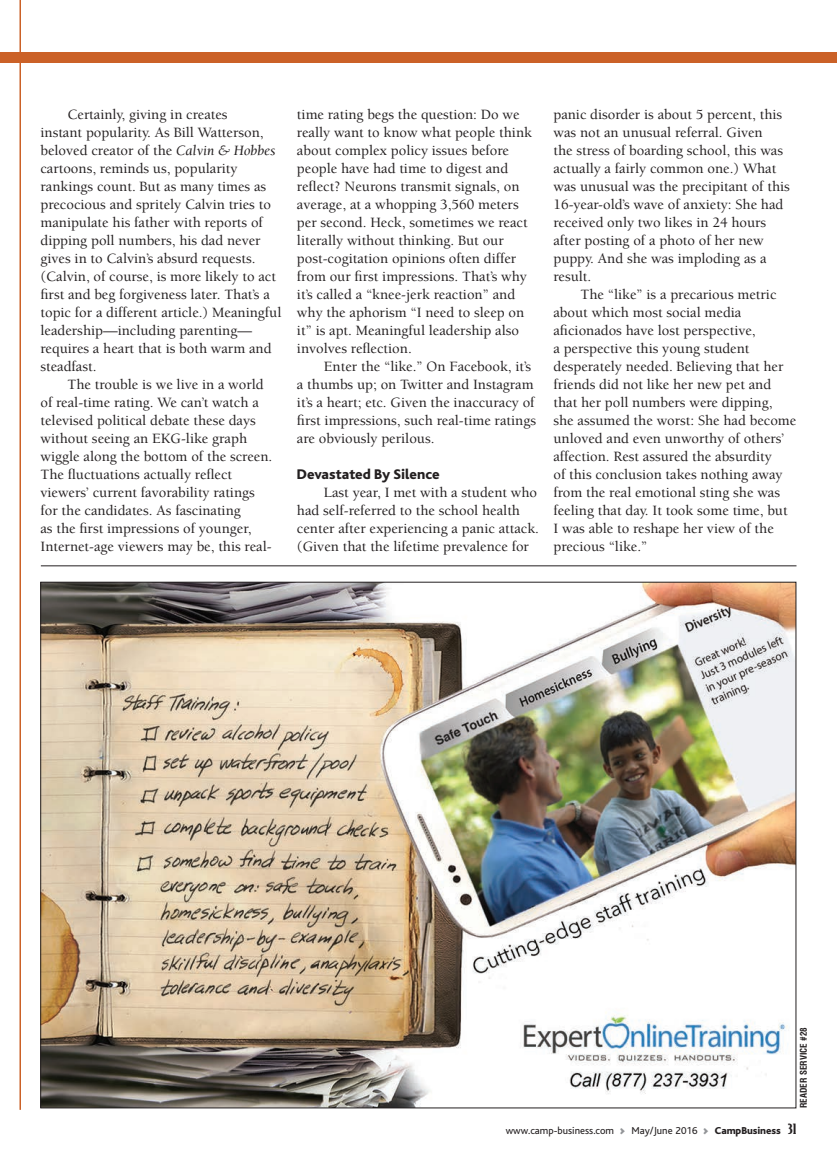
<style>
.page{position:relative;width:837px;height:1161px;background:#fff}
.page>*{position:absolute;margin:0;border:0;box-sizing:border-box;transform-origin:0 0}
.t1{font:500 14.7px/18px "Berkeley";color:#231f20}
.t2{font:800 14.7px "Bliss";color:#231f20}
.t3{font:10.5px "Bliss";color:#231f20}
.t4{font:700 condensed 9px "Helvetica";color:#231f20}
.s1{font-weight:400;font-style:italic}
.s2{font-family:"Bodega Serif";font-weight:900;font-size:19.5px;color:#939598}
.s3{font-weight:800}
.s4{font-family:"Bodega Serif";font-weight:900;font-size:13.5px}
</style>
<div class="page">
<hr style="left:41px;top:565px;width:756px;height:1px;background:#231f20">
<div style="left:0;top:52px;width:837px;height:10px;background:#cb6127"></div>
<hr style="left:20px;top:0;width:1px;height:1110px;background:#cb6127">
<img style="left:42px;top:584px;width:752px;height:522px">
<p class="t1" style="left:41px;top:105px;width:242px;text-indent:27px">Certainly, giving in creates<br>instant popularity. As Bill Watterson, beloved creator of the <span class="s1">Calvin &amp; Hobbes </span>cartoons, reminds us, popularity rankings count. But as many times as precocious and spritely Calvin tries to manipulate his father with reports of dipping poll numbers, his dad never gives in to Calvin’s absurd requests. (Calvin, of course, is more likely to act first and beg forgiveness later. That’s a topic for a different article.) Meaningful leadership—including parenting— requires a heart that is both warm and steadfast.</p>
<p class="t1" style="left:41px;top:376px;width:233px;text-indent:27px">The trouble is we live in a world of real-time rating. We can’t watch a televised political debate these days without seeing an EKG-like graph wiggle along the bottom of the screen.<br>The fluctuations actually reflect viewers’ current favorability ratings for the candidates. As fascinating<br>as the first impressions of younger, Internet-age viewers may be, this real-</p>
<p class="t1" style="left:297px;top:106px;width:237px">time rating begs the question: Do we really want to know what people think about complex policy issues before people have had time to digest and reflect? Neurons transmit signals, on average, at a whopping 3,560 meters per second. Heck, sometimes we react literally without thinking. But our post-cogitation opinions often differ from our first impressions. That’s why it’s called a “knee-jerk reaction” and why the aphorism “I need to sleep on it” is apt. Meaningful leadership also involves reflection.</p>
<p class="t1" style="left:297px;top:358px;width:241px;text-indent:27px">Enter the “like.” On Facebook, it’s a thumbs up; on Twitter and Instagram it’s a heart; etc. Given the inaccuracy of first impressions, such real-time ratings are obviously perilous.</p>
<p class="t2" style="left:297px;top:467px;width:144px">Devastated By Silence</p>
<p class="t1" style="left:297px;top:484px;width:244px;text-indent:27px">Last year, I met with a student who had self-referred to the school health center after experiencing a panic attack. (Given that the lifetime prevalence for</p>
<p class="t1" style="left:553px;top:106px;width:238px">panic disorder is about 5 percent, this was not an unusual referral. Given<br>the stress of boarding school, this was actually a fairly common one.) What was unusual was the precipitant of this 16-year-old’s wave of anxiety: She had received only two likes in 24 hours after posting of a photo of her new puppy. And she was imploding as a result.</p>
<p class="t1" style="left:553px;top:286px;width:244px;text-indent:27px">The “like” is a precarious metric about which most social media aficionados have lost perspective,<br>a perspective this young student desperately needed. Believing that her friends did not like her new pet and that her poll numbers were dipping, she assumed the worst: She had become unloved and even unworthy of others’ affection. Rest assured the absurdity<br>of this conclusion takes nothing away from the real emotional sting she was feeling that day. It took some time, but<br>I was able to reshape her view of the precious “like.”</p>
<p class="t4" style="left:798px;top:1108px;width:82px;rotate:-90deg">REader Service #28</p>
<p class="t3" style="left:506px;top:1125px;width:292px">www.camp-business.com <span class="s2">&gt;</span> May/June 2016 <span class="s2">&gt;</span> <span class="s3">CampBusiness</span> <span class="s4">31</span></p>
</div>
